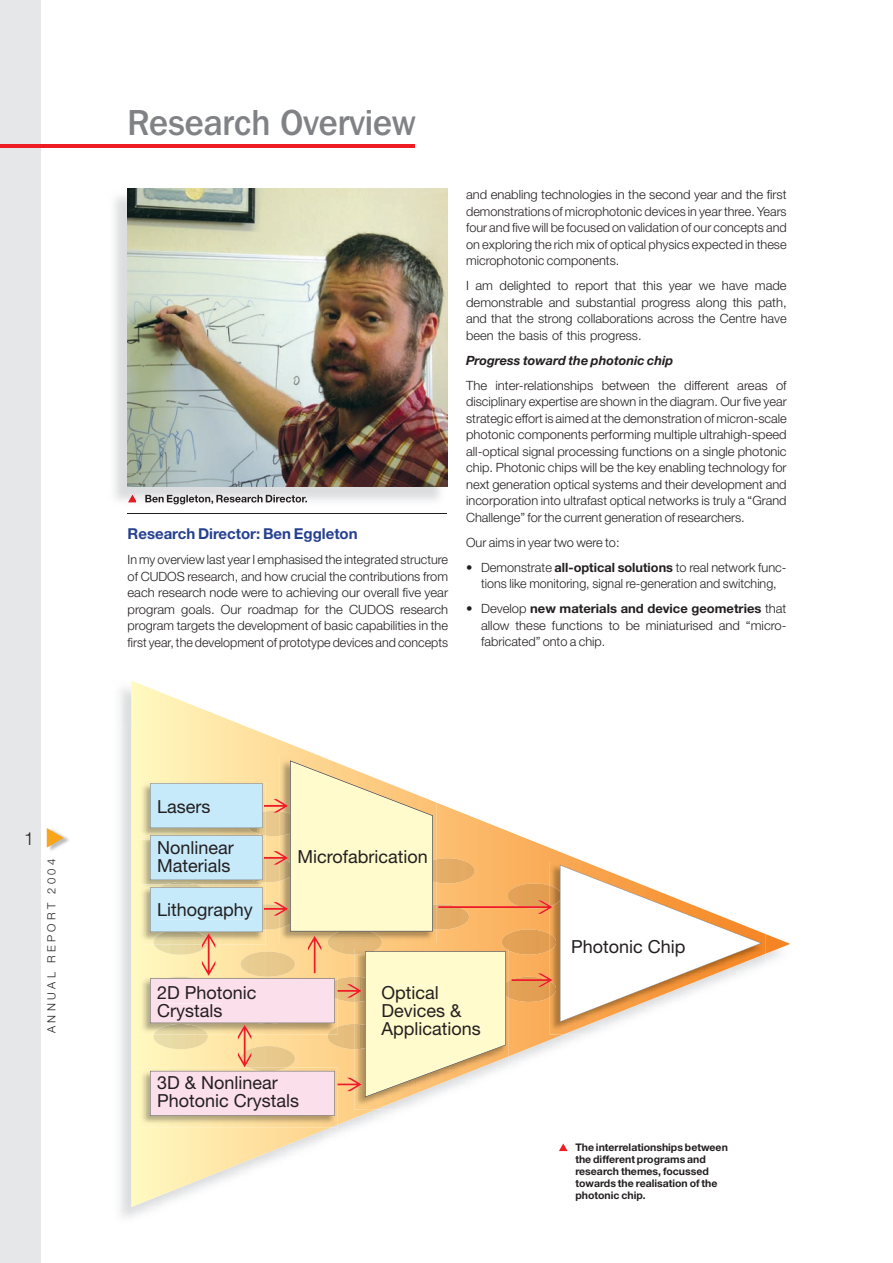
<style>
.page{position:relative;width:893px;height:1263px;background:#fff}
.page>*{position:absolute;margin:0;border:0;box-sizing:border-box;transform-origin:0 0}
.t1{font:500 36px "Franklin Gothic IT Cby BT";color:#808285;scale:.95 1}
.t2{font:18px/18px "Helvetica Neue";color:#231f20}
.t3{font:300 18px "Helvetica Neue";color:#231f20}
.t4{font:700 15px "Helvetica Neue";color:#25408f}
.t5{font:300 12.75px/16.5px "Helvetica Neue";color:#231f20;text-align:justify}
.t6{font:italic 700 12.75px "Helvetica Neue";color:#231f20}
.t7{font:300 11.25px "Helvetica Neue";letter-spacing:.3em;color:#231f20}
.t8{font:700 10.5px/12px "Helvetica Neue";color:#231f20}
.s1{font-weight:700}
</style>
<div class="page">
<img style="left:120px;top:681px;width:12px;height:43px">
<img style="left:120px;top:724px;width:36px;height:494px">
<svg style="left:132px;top:681px;width:658px;height:526px"></svg>
<img style="left:138px;top:781px;width:12px;height:51px">
<img style="left:553px;top:862px;width:212px;height:172px">
<img style="left:553px;top:981px;width:3px;height:17px">
<img style="left:553px;top:934px;width:3px;height:16px">
<img style="left:553px;top:885px;width:7px;height:21px">
<svg style="left:560px;top:865px;width:201px;height:157px"></svg>
<img style="left:138px;top:839px;width:12px;height:45px">
<img style="left:138px;top:832px;width:12px;height:7px">
<img style="left:138px;top:892px;width:12px;height:52px">
<img style="left:138px;top:884px;width:12px;height:8px">
<img style="left:138px;top:976px;width:12px;height:58px">
<img style="left:138px;top:1067px;width:200px;height:60px">
<div style="left:573px;top:939px;width:112px;height:17px;background:#fff"></div>
<svg style="left:150px;top:760px;width:403px;height:355px;background:#f0ddba"></svg>
<div style="left:0;top:0;width:40px;height:1263px;background:#e6e7e9"></div>
<hr style="left:0;top:144px;width:415px;height:3px;background:#ee1d23">
<svg style="left:559px;top:1143px;width:9px;height:8px"></svg>
<hr style="left:128px;top:513px;width:319px;height:1px;background:#231f20">
<img style="left:49px;top:836px;width:20px;height:15px">
<svg style="left:47px;top:828px;width:17px;height:20px"></svg>
<img style="left:114px;top:189px;width:326px;height:316px">
<svg style="left:128px;top:495px;width:9px;height:7px"></svg>
<img style="left:137px;top:495px;width:170px;height:9px">
<img style="left:128px;top:189px;width:320px;height:298px">
<h2 class="t3" style="left:24px;top:827px;width:12px">1</h2>
<p class="t7" style="left:45px;top:1033px;width:176px;rotate:-90deg">ANNUAL REPORT 2004</p>
<h1 class="t1" style="left:128px;top:100px;width:304px">Research Overview</h1>
<p class="t4" style="left:128px;top:524px;width:232px">Research Director: Ben Eggleton</p>
<p class="t5" style="left:128px;top:551px;width:322px">In my overview last year I emphasised the integrated structure of CUDOS research, and how crucial the contributions from each research node were to achieving our overall five year program goals. Our roadmap for the CUDOS research program targets the development of basic capabilities in the first year, the development of prototype devices and concepts</p>
<p class="t5" style="left:466px;top:186px;width:322px">and enabling technologies in the second year and the first demonstrations of microphotonic devices in year three. Years four and five will be focused on validation of our concepts and on exploring the rich mix of optical physics expected in these microphotonic components.</p>
<p class="t5" style="left:466px;top:277px;width:322px">I am delighted to report that this year we have made demonstrable and substantial progress along this path, and that the strong collaborations across the Centre have been the basis of this progress.</p>
<p class="t6" style="left:466px;top:352px;width:209px">Progress toward the photonic chip</p>
<p class="t5" style="left:466px;top:377px;width:322px">The inter-relationships between the different areas of disciplinary expertise are shown in the diagram. Our five year strategic effort is aimed at the demonstration of micron-scale photonic components performing multiple ultrahigh-speed all-optical signal processing functions on a single photonic chip. Photonic chips will be the key enabling technology for next generation optical systems and their development and incorporation into ultrafast optical networks is truly a “Grand Challenge” for the current generation of researchers.</p>
<p class="t5" style="left:466px;top:534px;width:155px">Our aims in year two were to:</p>
<p class="t5" style="left:466px;top:559px;width:322px;text-align:center">• Demonstrate <span class="s1">all-optical solutions</span> to real network func&shy;tions like monitoring, signal re-generation and switching,</p>
<p class="t5" style="left:481px;top:600px;width:307px;text-indent:-15px">• Develop <span class="s1">new materials and device geometries</span> that allow these functions to be miniaturised and “micro&shy;fabricated” onto a chip.</p>
<h2 class="t2" style="left:157px;top:797px;width:55px">Lasers</h2>
<h2 class="t2" style="left:157px;top:839px;width:78px">Nonlinear<br>Materials</h2>
<h2 class="t2" style="left:297px;top:848px;width:132px">Microfabrication</h2>
<h2 class="t2" style="left:157px;top:900px;width:97px">Lithography</h2>
<h2 class="t2" style="left:571px;top:937px;width:116px">Photonic Chip</h2>
<h2 class="t2" style="left:157px;top:983px;width:101px">2D Photonic<br>Crystals</h2>
<h2 class="t2" style="left:157px;top:1073px;width:144px">3D &amp; Nonlinear<br>Photonic Crystals</h2>
<h2 class="t2" style="left:381px;top:983px;width:101px">Optical<br>Devices &amp;<br>Applications</h2>
<p class="t8" style="left:575px;top:1141px;width:154px">The interrelationships between the different programs and research themes, focussed towards the realisation of the photonic chip.</p>
</div>
